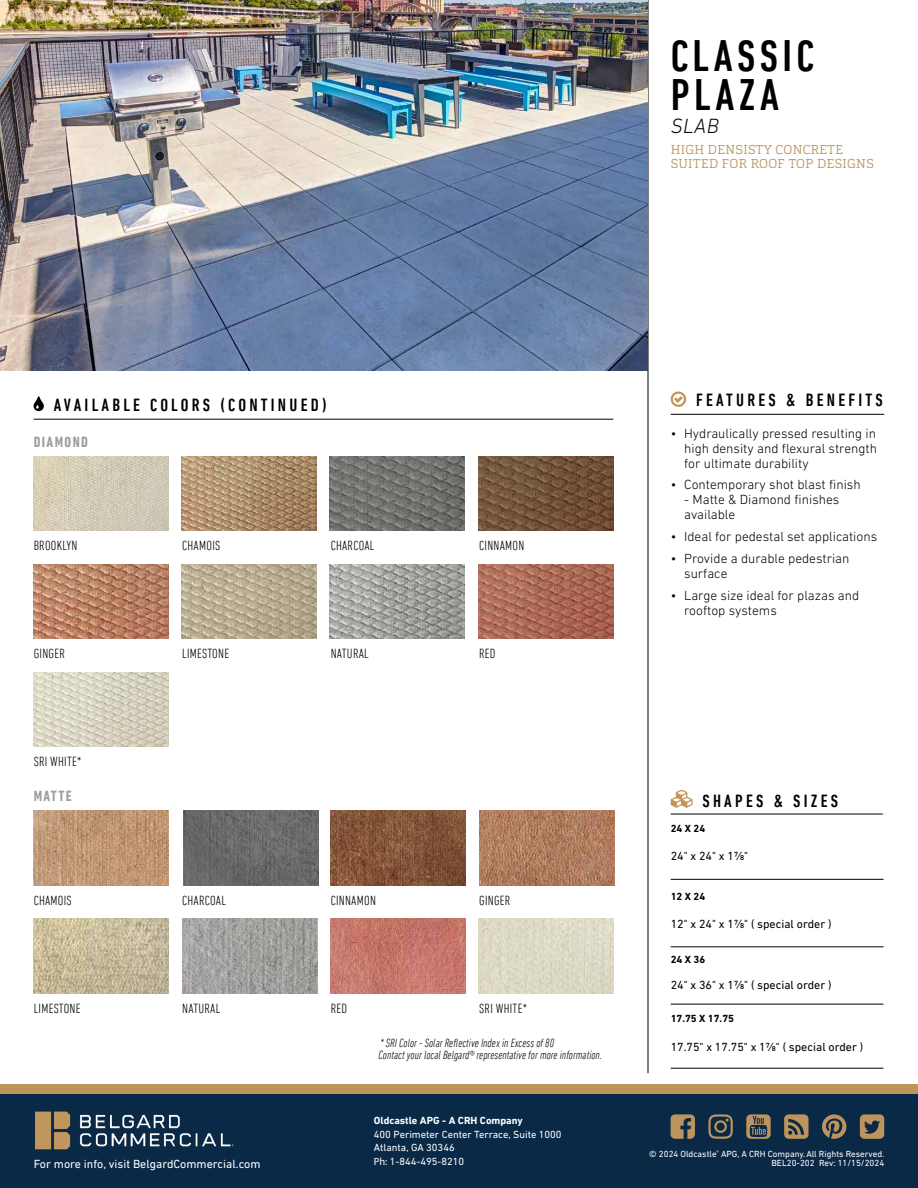
<style>
.page{position:relative;width:918px;height:1188px;background:#fff}
.page>*{position:absolute;margin:0;border:0;box-sizing:border-box;transform-origin:0 0}
.t1{font:500 condensed 45px/39px "DIN Next LT Pro";letter-spacing:.1em;color:#000}
.t2{font:italic 300 21px "DIN Next LT Pro";color:#000}
.t3{font:500 condensed 18px "DIN Next LT Pro";letter-spacing:.18em;color:#000}
.t4{font:700 condensed 15px "DIN Next LT Pro";letter-spacing:.09em;color:#9d9fa2}
.t5{font:300 13.5px/15px "DIN Next LT Pro";color:#000}
.t6{font:300 condensed 13.5px "DIN Next LT Pro";letter-spacing:.02em;color:#000}
.t7{font:300 12.75px/14.2px "Cargan";letter-spacing:.03em;color:#bb945b}
.t8{font:12px "DIN Next LT Pro";color:#000}
.t9{font:italic 300 condensed 12px/12.8px "DIN Next LT Pro";color:#000}
.t10{font:12px "DIN Next LT Pro";color:#fff}
.t11{font:10.5px/13.5px "DIN Next LT Pro";color:#fff}
.t12{font:700 10.5px "DIN Next LT Pro";color:#000}
.t13{font:700 10.5px "DIN Next LT Pro";color:#fff}
.t14{font:9px/9px "DIN Next LT Pro";color:#fff;text-align:right}
.s1{font-family:"Myriad Pro"}
</style>
<div class="page">
<hr style="left:648px;top:0;width:1px;height:1073px;background:#000">
<div style="left:0;top:1094px;width:918px;height:94px;background:#0a2947"></div>
<svg style="left:822px;top:1114px;width:24px;height:25px"></svg>
<svg style="left:708px;top:1114px;width:25px;height:25px"></svg>
<svg style="left:671px;top:1114px;width:24px;height:25px"></svg>
<svg style="left:860px;top:1114px;width:24px;height:25px"></svg>
<svg style="left:746px;top:1114px;width:25px;height:25px"></svg>
<svg style="left:784px;top:1114px;width:25px;height:25px"></svg>
<div style="left:0;top:1084px;width:918px;height:10px;background:#bd955c"></div>
<img style="left:35px;top:1112px;width:199px;height:38px">
<img style="left:0;top:0;width:648px;height:370px">
<hr style="left:671px;top:814px;width:213px;height:1px;background:#000">
<svg style="left:671px;top:790px;width:22px;height:18px"></svg>
<hr style="left:671px;top:879px;width:213px;height:1px;background:#000">
<hr style="left:671px;top:947px;width:213px;height:1px;background:#000">
<hr style="left:671px;top:1004px;width:213px;height:1px;background:#000">
<hr style="left:671px;top:1068px;width:213px;height:1px;background:#000">
<hr style="left:671px;top:414px;width:213px;height:1px;background:#000">
<svg style="left:671px;top:391px;width:15px;height:16px"></svg>
<hr style="left:34px;top:419px;width:579px;height:1px;background:#000">
<svg style="left:34px;top:396px;width:10px;height:15px"></svg>
<img style="left:183px;top:811px;width:135px;height:74px">
<img style="left:34px;top:811px;width:135px;height:74px">
<img style="left:34px;top:456px;width:135px;height:75px">
<img style="left:183px;top:919px;width:135px;height:74px">
<img style="left:34px;top:564px;width:135px;height:75px">
<img style="left:34px;top:673px;width:135px;height:74px">
<img style="left:34px;top:919px;width:135px;height:74px">
<img style="left:479px;top:456px;width:135px;height:75px">
<img style="left:479px;top:564px;width:135px;height:75px">
<img style="left:331px;top:811px;width:135px;height:74px">
<img style="left:182px;top:456px;width:135px;height:75px">
<img style="left:330px;top:919px;width:135px;height:74px">
<img style="left:182px;top:564px;width:135px;height:75px">
<img style="left:479px;top:811px;width:135px;height:74px">
<img style="left:330px;top:456px;width:135px;height:75px">
<img style="left:479px;top:919px;width:135px;height:74px">
<img style="left:330px;top:564px;width:135px;height:75px">
<h1 class="t1" style="left:671px;top:36px;width:145px">CLASSIC<br>PLAZA</h1>
<h2 class="t2" style="left:671px;top:113px;width:50px">SLAB</h2>
<p class="t7" style="left:671px;top:142px;width:204px">HIGH DENSISTY CONCRETE<br>SUITED FOR ROOF TOP DESIGNS</p>
<h3 class="t3" style="left:54px;top:395px;width:275px">AVAILABLE COLORS (CONTINUED)</h3>
<p class="t4" style="left:34px;top:433px;width:56px">DIAMOND</p>
<p class="t6" style="left:34px;top:538px;width:45px">BROOKLYN</p>
<p class="t6" style="left:182px;top:538px;width:39px">CHAMOIS</p>
<p class="t6" style="left:331px;top:538px;width:45px">CHARCOAL</p>
<p class="t6" style="left:479px;top:538px;width:47px">CINNAMON</p>
<p class="t6" style="left:34px;top:646px;width:33px">GINGER</p>
<p class="t6" style="left:182px;top:646px;width:48px">LIMESTONE</p>
<p class="t6" style="left:331px;top:646px;width:40px">NATURAL</p>
<p class="t6" style="left:479px;top:646px;width:18px">RED</p>
<p class="t6" style="left:34px;top:754px;width:49px">SRI WHITE*</p>
<p class="t4" style="left:34px;top:787px;width:40px">MATTE</p>
<p class="t6" style="left:34px;top:892px;width:39px">CHAMOIS</p>
<p class="t6" style="left:182px;top:892px;width:45px">CHARCOAL</p>
<p class="t6" style="left:331px;top:892px;width:47px">CINNAMON</p>
<p class="t6" style="left:479px;top:892px;width:33px">GINGER</p>
<p class="t6" style="left:34px;top:1000px;width:48px">LIMESTONE</p>
<p class="t6" style="left:182px;top:1000px;width:40px">NATURAL</p>
<p class="t6" style="left:331px;top:1000px;width:18px">RED</p>
<p class="t6" style="left:479px;top:1000px;width:49px">SRI WHITE*</p>
<p class="t9" style="left:379px;top:1036px;width:225px">* SRI Color - Solar Reflective Index in Excess of 80<br>Contact your local Belgard® representative for more information.</p>
<h3 class="t3" style="left:696px;top:389px;width:188px">FEATURES &amp; BENEFITS</h3>
<p class="t5" style="left:684px;top:425px;width:194px;text-align:justify;text-indent:-14px">• Hydraulically pressed resulting in high density and flexural strength for ultimate durability</p>
<p class="t5" style="left:671px;top:477px;width:192px">• Contemporary shot blast finish</p>
<p class="t5" style="left:684px;top:492px;width:157px">- Matte &amp; Diamond finishes available</p>
<p class="t5" style="left:671px;top:529px;width:208px">• Ideal for pedestal set applications</p>
<p class="t5" style="left:684px;top:551px;width:167px;text-indent:-14px">• Provide a durable pedestrian surface</p>
<p class="t5" style="left:684px;top:587px;width:177px;text-indent:-14px">• Large size ideal for plazas and rooftop systems</p>
<h3 class="t3" style="left:703px;top:790px;width:137px">SHAPES &amp; SIZES</h3>
<p class="t12" style="left:671px;top:822px;width:36px">24 X 24</p>
<p class="t8" style="left:671px;top:849px;width:79px">24" x 24" x 17/8"</p>
<p class="t12" style="left:671px;top:890px;width:36px">12 X 24</p>
<p class="t8" style="left:671px;top:917px;width:162px">12" x 24" x 17/8" ( special order )</p>
<p class="t12" style="left:671px;top:953px;width:36px">24 X 36</p>
<p class="t8" style="left:671px;top:978px;width:162px">24" x 36" x 17/8" ( special order )</p>
<p class="t12" style="left:671px;top:1012px;width:65px">17.75 X 17.75</p>
<p class="t8" style="left:671px;top:1040px;width:194px">17.75" x 17.75" x 17/8" ( special order )</p>
<p class="t13" style="left:374px;top:1115px;width:150px">Oldcastle APG - A CRH Company</p>
<p class="t11" style="left:374px;top:1127px;width:189px">400 Perimeter Center Terrace, Suite 1000<br>Atlanta, GA 30346<br><span class="s1">Ph:</span> 1-844-495-8210</p>
<p class="t10" style="left:34px;top:1157px;width:228px">For more info, visit BelgardCommercial.com</p>
<p class="t14" style="left:649px;top:1149px;width:237px">© 2024 Oldcastle<sup>®</sup> APG, A CRH Company.All Rights Reserved.<br>BEL20-202 Rev: 11/15/2024</p>
</div>
